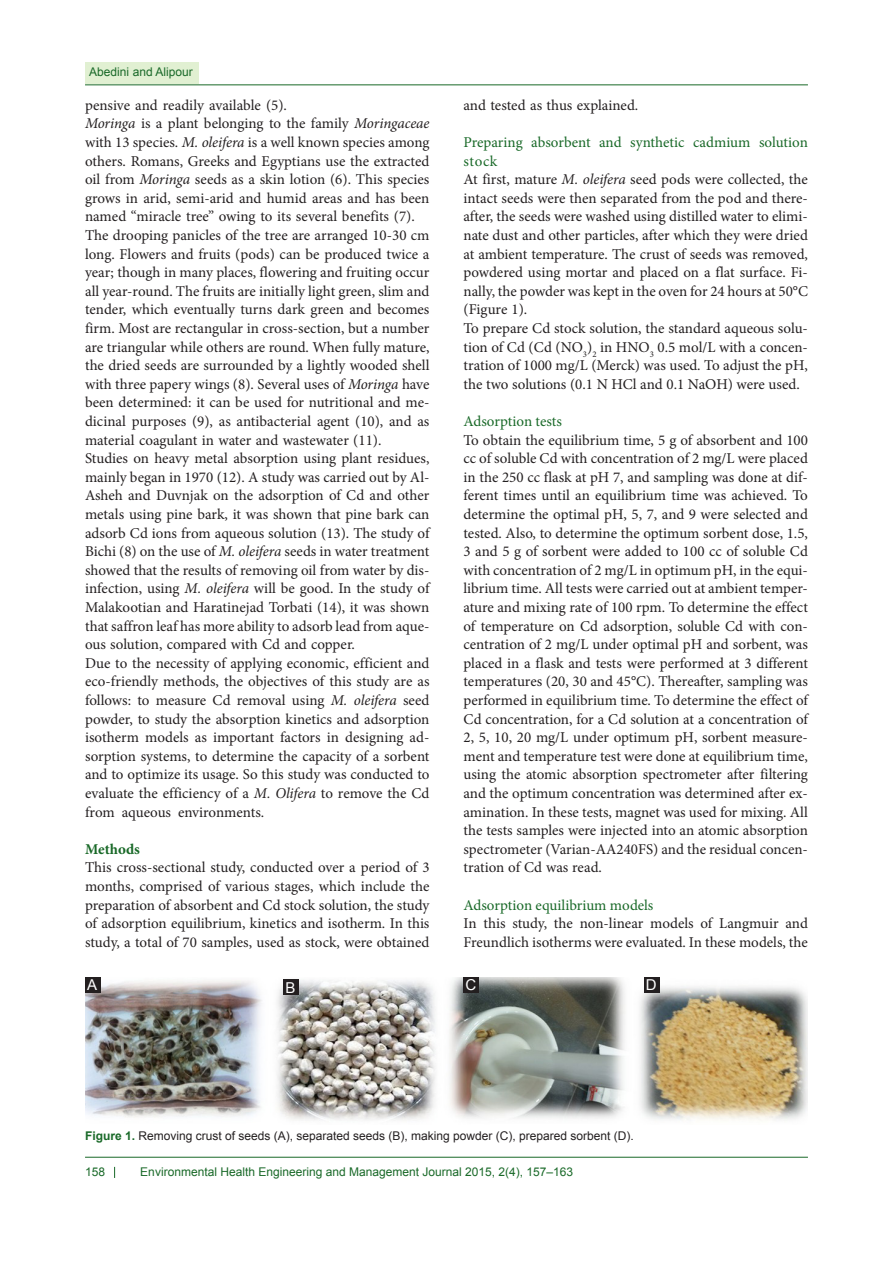
<style>
.page{position:relative;width:893px;height:1263px;background:#fff}
.page>*{position:absolute;margin:0;border:0;box-sizing:border-box;transform-origin:0 0}
.HTML_Preformatted{font:15px/18.6px "Minion Pro";color:#231f20;text-align:justify}
.HTML_Preformatted-2{font:15px/18.6px "Minion Pro";color:#196928}
.HTML_Preformatted-3{font:700 15px "Minion Pro";color:#196928}
.t1{font:15px "Arial";color:#fff}
.t2{font:12px "Arial";color:#196928}
.HTML_Preformatted-4{font:12px "Arial";color:#231f20}
.s1{font-style:italic}
.s2{font-weight:700;color:#196928}
</style>
<div class="page">
<hr style="left:85px;top:85px;width:723px;height:1px;background:#196928">
<div style="left:85px;top:63px;width:113px;height:21px;background:#e1f0d2"></div>
<hr style="left:85px;top:1157px;width:723px;height:1px;background:#196928">
<img style="left:85px;top:977px;width:723px;height:143px">
<div style="left:85px;top:977px;width:16px;height:16px;background:#231f20"></div>
<div style="left:283px;top:979px;width:16px;height:16px;background:#231f20"></div>
<div style="left:463px;top:977px;width:16px;height:16px;background:#231f20"></div>
<div style="left:644px;top:977px;width:15px;height:16px;background:#231f20"></div>
<p class="t2" style="left:89px;top:64px;width:105px">Abedini and Alipour</p>
<p class="HTML_Preformatted" style="left:85px;top:96px;width:203px">pensive and readily available (5).</p>
<p class="HTML_Preformatted" style="left:85px;top:114px;width:346px"><span class="s1">Moringa</span> is a plant belonging to the family <span class="s1">Moringaceae </span>with 13 species. <span class="s1">M. oleifera</span> is a well known species among others. Romans, Greeks and Egyptians use the extracted oil from <span class="s1">Moringa</span> seeds as a skin lotion (6). This species grows in arid, semi-arid and humid areas and has been named “miracle tree” owing to its several benefits (7).</p>
<p class="HTML_Preformatted" style="left:85px;top:226px;width:346px">The drooping panicles of the tree are arranged 10-30 cm long. Flowers and fruits (pods) can be produced twice a year; though in many places, flowering and fruiting occur all year-round. The fruits are initially light green, slim and tender, which eventually turns dark green and becomes firm. Most are rectangular in cross-section, but a number are triangular while others are round. When fully mature, the dried seeds are surrounded by a lightly wooded shell with three papery wings (8). Several uses of <span class="s1">Moringa</span> have been determined: it can be used for nutritional and me&shy;dicinal purposes (9), as antibacterial agent (10), and as material coagulant in water and wastewater (11).</p>
<p class="HTML_Preformatted" style="left:85px;top:449px;width:346px">Studies on heavy metal absorption using plant residues, mainly began in 1970 (12). A study was carried out by Al-Asheh and Duvnjak on the adsorption of Cd and other metals using pine bark, it was shown that pine bark can adsorb Cd ions from aqueous solution (13). The study of Bichi (8) on the use of <span class="s1">M. oleifera</span> seeds in water treatment showed that the results of removing oil from water by dis&shy;infection, using <span class="s1">M. oleifera</span> will be good. In the study of Malakootian and Haratinejad Torbati (14), it was shown that saffron leaf has more ability to adsorb lead from aque&shy;ous solution, compared with Cd and copper.</p>
<p class="HTML_Preformatted" style="left:85px;top:654px;width:346px">Due to the necessity of applying economic, efficient and eco-friendly methods, the objectives of this study are as follows: to measure Cd removal using <span class="s1">M. oleifera</span> seed powder, to study the absorption kinetics and adsorption isotherm models as important factors in designing ad&shy;sorption systems, to determine the capacity of a sorbent and to optimize its usage. So this study was conducted to evaluate the efficiency of a <span class="s1">M. Olifera</span> to remove the Cd from aqueous environments.</p>
<p class="HTML_Preformatted-3" style="left:85px;top:838px;width:56px">Methods</p>
<p class="HTML_Preformatted" style="left:85px;top:858px;width:346px">This cross-sectional study, conducted over a period of 3 months, comprised of various stages, which include the preparation of absorbent and Cd stock solution, the study of adsorption equilibrium, kinetics and isotherm. In this study, a total of 70 samples, used as stock, were obtained</p>
<p class="HTML_Preformatted" style="left:463px;top:96px;width:176px">and tested as thus explained.</p>
<p class="HTML_Preformatted-2" style="left:463px;top:133px;width:346px">Preparing absorbent and synthetic cadmium solution stock</p>
<p class="HTML_Preformatted" style="left:463px;top:170px;width:346px">At first, mature <span class="s1">M. oleifera</span> seed pods were collected, the intact seeds were then separated from the pod and there&shy;after, the seeds were washed using distilled water to elimi&shy;nate dust and other particles, after which they were dried at ambient temperature. The crust of seeds was removed, powdered using mortar and placed on a flat surface. Fi&shy;nally, the powder was kept in the oven for 24 hours at 50°C (Figure 1).</p>
<p class="HTML_Preformatted" style="left:463px;top:319px;width:346px">To prepare Cd stock solution, the standard aqueous solu&shy;tion of Cd (Cd (NO<sub>3</sub>)<sub>2</sub> in HNO<sub>3</sub> 0.5 mol/L with a concen&shy;tration of 1000 mg/L (Merck) was used. To adjust the pH, the two solutions (0.1 N HCl and 0.1 NaOH) were used.</p>
<p class="HTML_Preformatted-2" style="left:463px;top:412px;width:100px">Adsorption tests</p>
<p class="HTML_Preformatted" style="left:463px;top:431px;width:346px">To obtain the equilibrium time, 5 g of absorbent and 100 cc of soluble Cd with concentration of 2 mg/L were placed in the 250 cc flask at pH 7, and sampling was done at dif&shy;ferent times until an equilibrium time was achieved. To determine the optimal pH, 5, 7, and 9 were selected and tested. Also, to determine the optimum sorbent dose, 1.5, 3 and 5 g of sorbent were added to 100 cc of soluble Cd with concentration of 2 mg/L in optimum pH, in the equi&shy;librium time. All tests were carried out at ambient temper&shy;ature and mixing rate of 100 rpm. To determine the effect of temperature on Cd adsorption, soluble Cd with con&shy;centration of 2 mg/L under optimal pH and sorbent, was placed in a flask and tests were performed at 3 different temperatures (20, 30 and 45°C). Thereafter, sampling was performed in equilibrium time. To determine the effect of Cd concentration, for a Cd solution at a concentration of 2, 5, 10, 20 mg/L under optimum pH, sorbent measure&shy;ment and temperature test were done at equilibrium time, using the atomic absorption spectrometer after filtering and the optimum concentration was determined after ex&shy;amination. In these tests, magnet was used for mixing. All the tests samples were injected into an atomic absorption spectrometer (Varian-AA240FS) and the residual concen&shy;tration of Cd was read.</p>
<p class="HTML_Preformatted-2" style="left:463px;top:896px;width:191px">Adsorption equilibrium models</p>
<p class="HTML_Preformatted" style="left:463px;top:914px;width:346px">In this study, the non-linear models of Langmuir and<br>Freundlich isotherms were evaluated. In these models, the</p>
<p class="t1" style="left:87px;top:975px;width:12px">A</p>
<p class="t1" style="left:285px;top:977px;width:12px">B</p>
<p class="t1" style="left:466px;top:975px;width:12px">C</p>
<p class="t1" style="left:646px;top:975px;width:12px">D</p>
<p class="HTML_Preformatted-4" style="left:85px;top:1128px;width:550px"><span class="s2">Figure 1.</span> Removing crust of seeds (A), separated seeds (B), making powder (C), prepared sorbent (D).</p>
<p class="t2" style="left:85px;top:1163px;width:22px">158</p>
<p class="t2" style="left:140px;top:1163px;width:434px">Environmental Health Engineering and Management Journal 2015, 2(4), 157–163</p>
</div>
